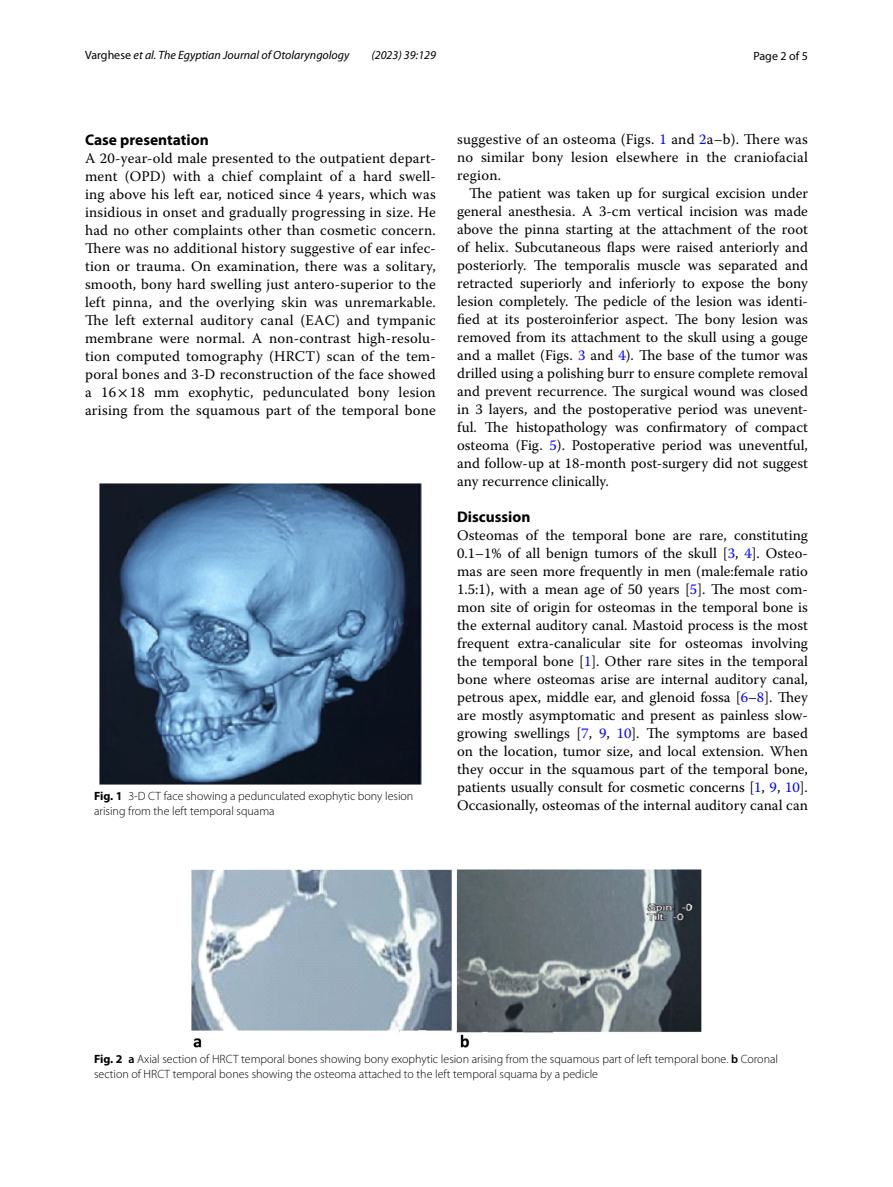
<style>
.page{position:relative;width:893px;height:1187px;background:#fff}
.page>*{position:absolute;margin:0;border:0;box-sizing:border-box;transform-origin:0 0}
.t1{font:700 15.45px "Myriad Pro";color:#000}
.t2{font:14.7px/18px "Warnock Pro";letter-spacing:.01em;color:#000;text-align:justify}
.t3{font:300 12px/15px "Myriad Pro";color:#000}
.t4{font:italic 12px "Myriad Pro";color:#000}
.t5{font:12px "Myriad Pro";color:#000}
.s1{font-style:normal}
.s2{font-family:"STIX"}
.s3{font-weight:700}
.s4{color:#00f}
.s5{font-weight:600}
</style>
<div class="page">
<img style="left:100px;top:483px;width:321px;height:301px">
<img style="left:191px;top:869px;width:511px;height:178px">
<p class="t4" style="left:85px;top:48px;width:266px"><span class="s1">Varghese</span> et al. The Egyptian Journal of Otolaryngology</p>
<p class="t4" style="left:371px;top:48px;width:66px">(2023) 39:129</p>
<p class="t5" style="left:753px;top:48px;width:56px">Page 2 of 5</p>
<p class="t1" style="left:85px;top:129px;width:125px">Case presentation</p>
<p class="t2" style="left:85px;top:148px;width:352px">A 20-year-old male presented to the outpatient depart&shy;ment (OPD) with a chief complaint of a hard swell&shy;ing above his left ear, noticed since 4 years, which was insidious in onset and gradually progressing in size. He had no other complaints other than cosmetic concern.<br>There was no additional history suggestive of ear infec&shy;tion or trauma. On examination, there was a solitary, smooth, bony hard swelling just antero-superior to the left pinna, and the overlying skin was unremarkable.<br>The left external auditory canal (EAC) and tympanic membrane were normal. A non-contrast high-resolu&shy;tion computed tomography (HRCT) scan of the tem&shy;poral bones and 3-D reconstruction of the face showed a 16<span class="s2">×</span>18 mm exophytic, pedunculated bony lesion arising from the squamous part of the temporal bone</p>
<p class="t3" style="left:94px;top:788px;width:321px"><span class="s3">Fig. 1</span> 3-D CT face showing a pedunculated exophytic bony lesion arising from the left temporal squama</p>
<p class="t2" style="left:457px;top:130px;width:352px">suggestive of an osteoma (Figs. <span class="s4">1</span> and <span class="s4">2</span>a–b). There was no similar bony lesion elsewhere in the craniofacial region.</p>
<p class="t2" style="left:457px;top:184px;width:352px;text-indent:12px">The patient was taken up for surgical excision under general anesthesia. A 3-cm vertical incision was made above the pinna starting at the attachment of the root of helix. Subcutaneous flaps were raised anteriorly and posteriorly. The temporalis muscle was separated and retracted superiorly and inferiorly to expose the bony lesion completely. The pedicle of the lesion was identi&shy;fied at its posteroinferior aspect. The bony lesion was removed from its attachment to the skull using a gouge and a mallet (Figs. <span class="s4">3</span> and <span class="s4">4</span>). The base of the tumor was drilled using a polishing burr to ensure complete removal and prevent recurrence. The surgical wound was closed in 3 layers, and the postoperative period was unevent&shy;ful. The histopathology was confirmatory of compact osteoma (Fig. <span class="s4">5</span>). Postoperative period was uneventful, and follow-up at 18-month post-surgery did not suggest any recurrence clinically.</p>
<p class="t1" style="left:457px;top:506px;width:75px">Discussion</p>
<p class="t2" style="left:457px;top:526px;width:352px">Osteomas of the temporal bone are rare, constituting 0.1–1% of all benign tumors of the skull [<span class="s4">3</span>, <span class="s4">4</span>]. Osteo&shy;mas are seen more frequently in men (male:female ratio 1.5:1), with a mean age of 50 years [<span class="s4">5</span>]. The most com&shy;mon site of origin for osteomas in the temporal bone is the external auditory canal. Mastoid process is the most frequent extra-canalicular site for osteomas involving the temporal bone [<span class="s4">1</span>]. Other rare sites in the temporal bone where osteomas arise are internal auditory canal, petrous apex, middle ear, and glenoid fossa [<span class="s4">6</span>–<span class="s4">8</span>]. They are mostly asymptomatic and present as painless slow&shy;growing swellings [<span class="s4">7</span>, <span class="s4">9</span>, <span class="s4">10</span>]. The symptoms are based on the location, tumor size, and local extension. When they occur in the squamous part of the temporal bone, patients usually consult for cosmetic concerns [<span class="s4">1</span>, <span class="s4">9</span>, <span class="s4">10</span>].<br>Occasionally, osteomas of the internal auditory canal can</p>
<p class="t3" style="left:94px;top:1051px;width:685px"><span class="s3">Fig. 2</span> <span class="s5">a</span> Axial section of HRCT temporal bones showing bony exophytic lesion arising from the squamous part of left temporal bone. <span class="s5">b</span> Coronal section of HRCT temporal bones showing the osteoma attached to the left temporal squama by a pedicle</p>
</div>
